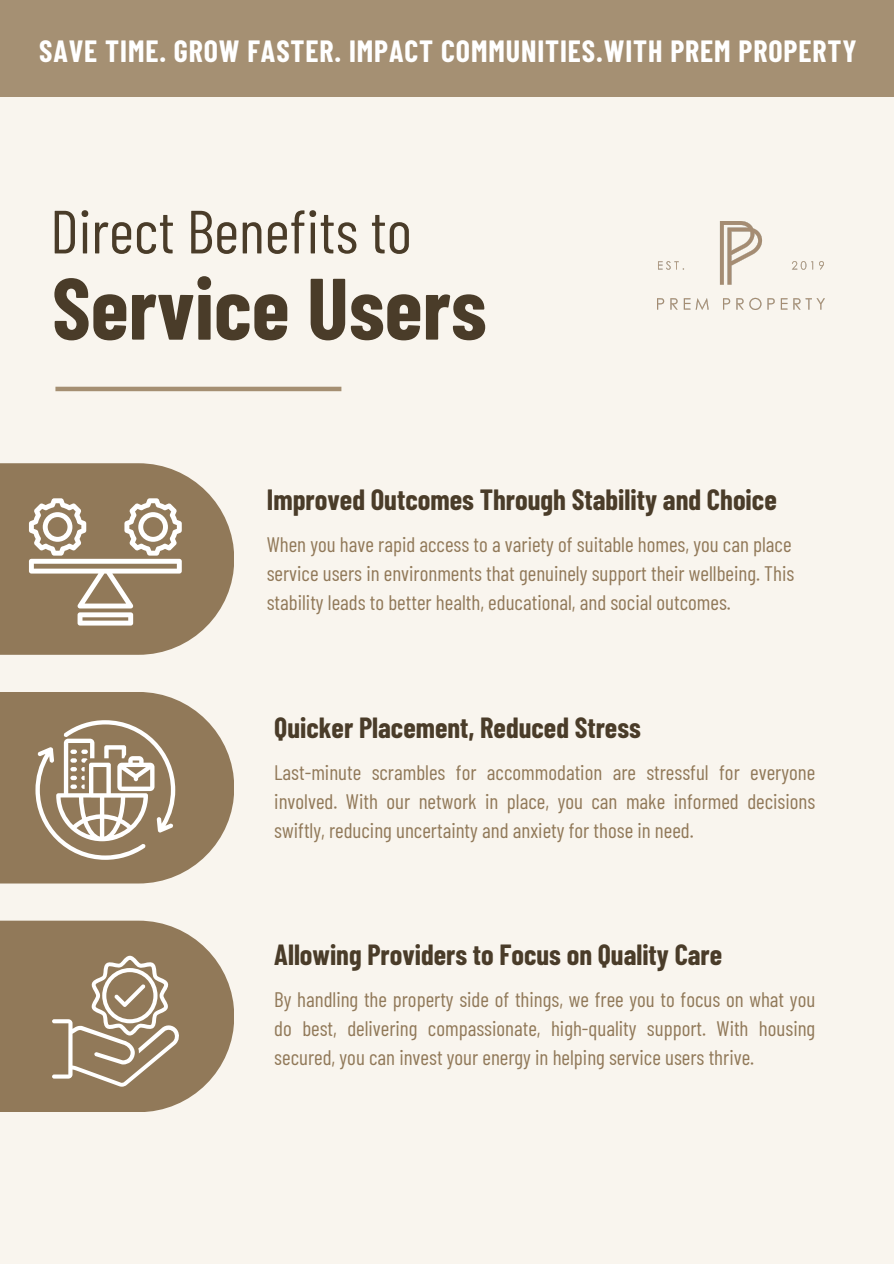
<style>
.page{position:relative;width:894px;height:1264px;background:#fff}
.page>*{position:absolute;margin:0;border:0;box-sizing:border-box;transform-origin:0 0}
.t1{font:700 87px "Barlow Condensed";color:#4a3c29}
.t2{font:60.9px "Barlow Condensed";color:#4a3c29}
.t3{font:700 30px "Barlow Condensed";letter-spacing:.03em;color:#fff}
.t4{font:700 28.65px "Barlow Condensed";color:#4a3c29}
.t5{font:700 28.5px "Barlow Condensed";color:#4a3c29}
.t6{font:21px/29.2px "Barlow Condensed";color:#917959;text-align:justify}
</style>
<div class="page">
<div style="left:0;top:0;width:893px;height:1263px;background:#f9f5ee"></div>
<svg style="left:0;top:463px;width:234px;height:191px;background:#a08b6f"></svg>
<div style="left:0;top:692px;width:234px;height:191px;background:#917959"></div>
<div style="left:0;top:920px;width:234px;height:192px;background:#917959"></div>
<hr style="left:55px;top:387px;width:286px;height:4px;background:#a58f72">
<svg style="left:29px;top:498px;width:153px;height:127px;background:#af9d86"></svg>
<svg style="left:35px;top:720px;width:140px;height:139px"></svg>
<svg style="left:52px;top:955px;width:127px;height:131px"></svg>
<div style="left:0;top:0;width:893px;height:96px;background:#a59073"></div>
<img style="left:657px;top:221px;width:167px;height:88px">
<h4 class="t3" style="left:39px;top:32px;width:818px">SAVE TIME. GROW FASTER. IMPACT COMMUNITIES.WITH PREM PROPERTY</h4>
<h3 class="t2" style="left:50px;top:192px;width:363px">Direct Benefits to</h3>
<h2 class="t1" style="left:52px;top:253px;width:436px">Service Users</h2>
<h1 class="t4" style="left:267px;top:481px;width:511px">Improved Outcomes Through Stability and Choice</h1>
<p class="t6" style="left:267px;top:529px;width:529px;text-align:left">When you have rapid access to a variety of suitable homes, you can place service users in environments that genuinely support their wellbeing. This stability leads to better health, educational, and social outcomes.</p>
<p class="t5" style="left:274px;top:709px;width:368px">Quicker Placement, Reduced Stress</p>
<p class="t6" style="left:274px;top:756px;width:542px">Last-minute scrambles for accommodation are stressful for everyone involved. With our network in place, you can make informed decisions swiftly, reducing uncertainty and anxiety for those in need.</p>
<p class="t5" style="left:274px;top:936px;width:449px">Allowing Providers to Focus on Quality Care</p>
<p class="t6" style="left:274px;top:983px;width:542px">By handling the property side of things, we free you to focus on what you do best, delivering compassionate, high-quality support. With housing secured, you can invest your energy in helping service users thrive.</p>
</div>
